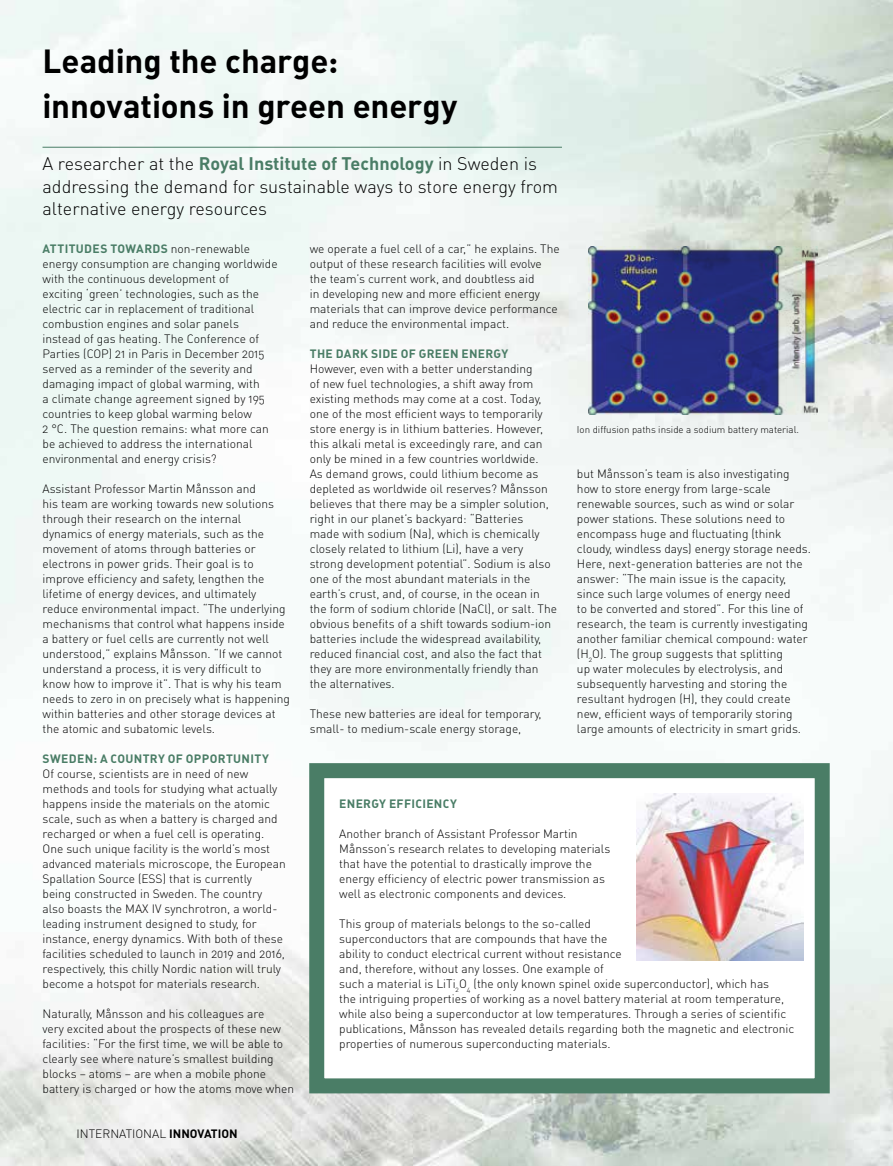
<style>
.page{position:relative;width:893px;height:1166px;background:#fff}
.page>*{position:absolute;margin:0;border:0;box-sizing:border-box;transform-origin:0 0}
.t1{font:700 33px/45px "DIN Pro";letter-spacing:-.005em;color:#000}
.t2{font:300 18px/22.5px "DIN Pro";color:#000}
.t3{font:300 12px/15px "DIN Pro";color:#000}
.t4{font:700 12px "DIN Pro";letter-spacing:.025em;color:#4a7d66}
.t5{font:300 9.75px "DIN Pro";color:#000}
.s1{font-weight:700;color:#4a7d66}
.s2{font-weight:700}
</style>
<div class="page">
<img style="left:0;top:0;width:893px;height:1165px">
<hr style="left:43px;top:147px;width:519px;height:1px;background:#4a7d66">
<div style="left:317px;top:770px;width:505px;height:315px;background:#fff"></div>
<div style="left:309px;top:763px;width:521px;height:330px;border:15px solid #4a7d66"></div>
<svg style="left:577px;top:238px;width:253px;height:210px;fill:#eef2f1"></svg>
<img style="left:589px;top:246px;width:229px;height:168px">
<img style="left:636px;top:793px;width:167px;height:167px">
<h1 class="t1" style="left:42px;top:37px;width:416px">Leading the charge: innovations in green energy</h1>
<h2 class="t2" style="left:43px;top:152px;width:517px">A researcher at the <span class="s1">Royal Institute of Technology</span> in Sweden is addressing the demand for sustainable ways to store energy from alternative energy resources</h2>
<p class="t3" style="left:43px;top:240px;width:237px"><span class="s1">ATTITUDES TOWARDS</span> non-renewable energy consumption are changing worldwide with the continuous development of<br>exciting ‘green’ technologies, such as the electric car in replacement of traditional combustion engines and solar panels instead of gas heating. The Conference of Parties (COP) 21 in Paris in December 2015 served as a reminder of the severity and damaging impact of global warming, with<br>a climate change agreement signed by 195 countries to keep global warming below<br>2 °C. The question remains: what more can be achieved to address the international environmental and energy crisis?</p>
<p class="t3" style="left:43px;top:480px;width:249px">Assistant Professor Martin Månsson and<br>his team are working towards new solutions through their research on the internal dynamics of energy materials, such as the movement of atoms through batteries or electrons in power grids. Their goal is to improve efficiency and safety, lengthen the lifetime of energy devices, and ultimately reduce environmental impact. “The underlying mechanisms that control what happens inside a battery or fuel cells are currently not well understood,” explains Månsson. “If we cannot understand a process, it is very difficult to know how to improve it”. That is why his team needs to zero in on precisely what is happening within batteries and other storage devices at the atomic and subatomic levels.</p>
<p class="t4" style="left:43px;top:750px;width:228px">SWEDEN: A COUNTRY OF OPPORTUNITY</p>
<p class="t3" style="left:43px;top:765px;width:245px">Of course, scientists are in need of new methods and tools for studying what actually happens inside the materials on the atomic scale, such as when a battery is charged and recharged or when a fuel cell is operating.<br>One such unique facility is the world’s most advanced materials microscope, the European Spallation Source (ESS) that is currently<br>being constructed in Sweden. The country also boasts the MAX IV synchrotron, a world&shy;leading instrument designed to study, for instance, energy dynamics. With both of these facilities scheduled to launch in 2019 and 2016, respectively, this chilly Nordic nation will truly become a hotspot for materials research.</p>
<p class="t3" style="left:43px;top:1005px;width:253px">Naturally, Månsson and his colleagues are<br>very excited about the prospects of these new facilities: “For the first time, we will be able to clearly see where nature’s smallest building blocks – atoms – are when a mobile phone battery is charged or how the atoms move when</p>
<p class="t3" style="left:77px;top:1125px;width:163px">INTERNATIONAL <span class="s2">INNOVATION</span></p>
<p class="t3" style="left:310px;top:240px;width:251px">we operate a fuel cell of a car,” he explains. The output of these research facilities will evolve the team’s current work, and doubtless aid<br>in developing new and more efficient energy materials that can improve device performance and reduce the environmental impact.</p>
<p class="t4" style="left:310px;top:345px;width:200px">THE DARK SIDE OF GREEN ENERGY</p>
<p class="t3" style="left:310px;top:360px;width:249px">However, even with a better understanding<br>of new fuel technologies, a shift away from existing methods may come at a cost. Today, one of the most efficient ways to temporarily store energy is in lithium batteries. However, this alkali metal is exceedingly rare, and can only be mined in a few countries worldwide.<br>As demand grows, could lithium become as depleted as worldwide oil reserves? Månsson believes that there may be a simpler solution, right in our planet’s backyard: “Batteries<br>made with sodium (Na), which is chemically closely related to lithium (Li), have a very strong development potential”. Sodium is also one of the most abundant materials in the earth’s crust, and, of course, in the ocean in the form of sodium chloride (NaCl), or salt. The obvious benefits of a shift towards sodium-ion batteries include the widespread availability, reduced financial cost, and also the fact that they are more environmentally friendly than the alternatives.</p>
<p class="t3" style="left:310px;top:705px;width:233px">These new batteries are ideal for temporary, small- to medium-scale energy storage,</p>
<p class="t5" style="left:577px;top:422px;width:224px">Ion diffusion paths inside a sodium battery material.</p>
<p class="t3" style="left:577px;top:465px;width:235px">but Månsson’s team is also investigating how to store energy from large-scale renewable sources, such as wind or solar power stations. These solutions need to encompass huge and fluctuating (think cloudy, windless days) energy storage needs.<br>Here, next-generation batteries are not the answer: “The main issue is the capacity, since such large volumes of energy need<br>to be converted and stored”. For this line of research, the team is currently investigating another familiar chemical compound: water (H<sub>2</sub>O). The group suggests that splitting<br>up water molecules by electrolysis, and subsequently harvesting and storing the resultant hydrogen (H), they could create new, efficient ways of temporarily storing large amounts of electricity in smart grids.</p>
<p class="t4" style="left:339px;top:795px;width:119px">ENERGY EFFICIENCY</p>
<p class="t3" style="left:339px;top:825px;width:273px">Another branch of Assistant Professor Martin Månsson’s research relates to developing materials that have the potential to drastically improve the energy efficiency of electric power transmission as well as electronic components and devices.</p>
<p class="t3" style="left:339px;top:915px;width:457px">This group of materials belongs to the so-called<br>superconductors that are compounds that have the<br>ability to conduct electrical current without resistance<br>and, therefore, without any losses. One example of<br>such a material is LiTi<sub>2</sub>O<sub>4</sub> (the only known spinel oxide superconductor), which has<br>the intriguing properties of working as a novel battery material at room temperature, while also being a superconductor at low temperatures. Through a series of scientific publications, Månsson has revealed details regarding both the magnetic and electronic properties of numerous superconducting materials.</p>
</div>
